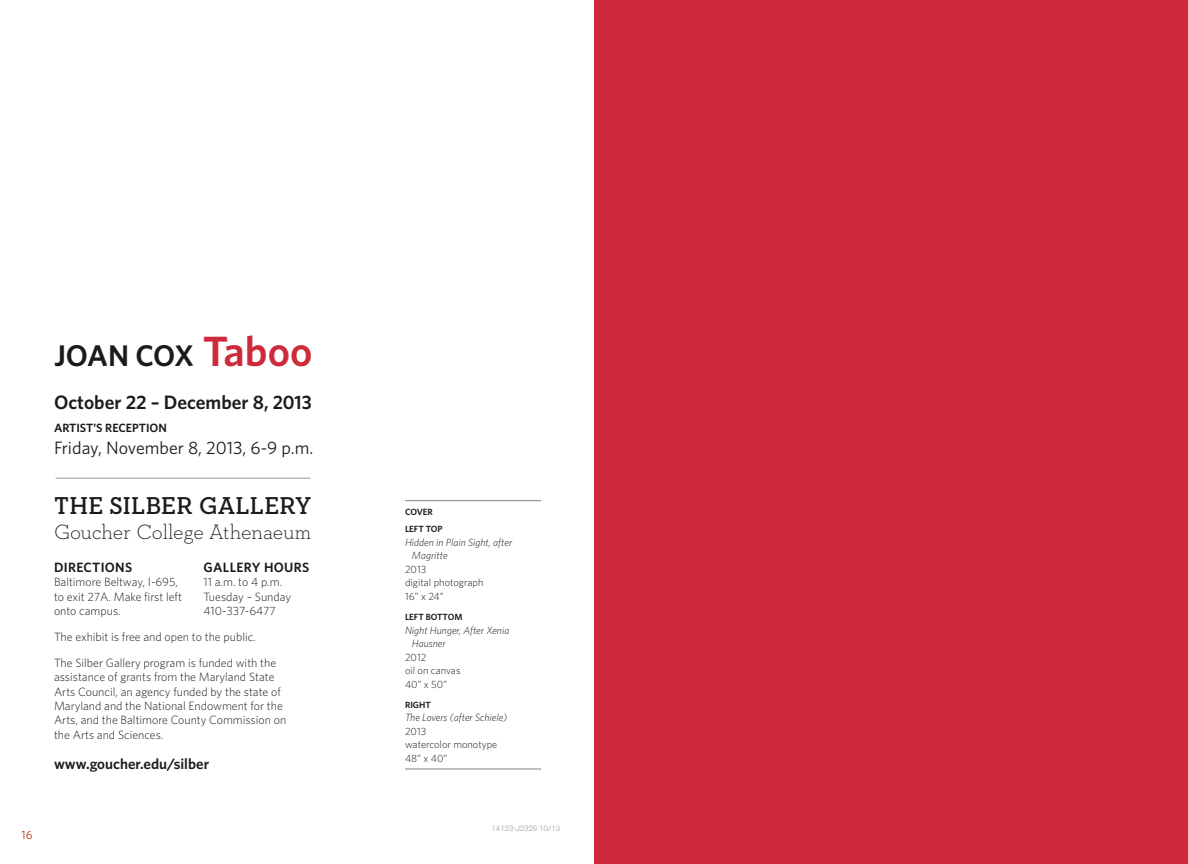
<style>
.page{position:relative;width:1188px;height:864px;background:#fff}
.page>*{position:absolute;margin:0;border:0;box-sizing:border-box;transform-origin:0 0}
.t1{font:600 30px "Whitney";color:#1c1b1a}
.t2{font:600 24.9px "Neutraface Slab Text";letter-spacing:.01em;color:#1c1b1a}
.t3{font:300 21.15px "Neutraface Slab Text";letter-spacing:-.005em;color:#1c1b1a}
.t4{font:600 19.35px "Whitney";color:#1c1b1a}
.t5{font:17.85px "Whitney";color:#1c1b1a}
.t6{font:600 15px "Whitney";color:#1c1b1a}
.t7{font:600 13.5px "Whitney";letter-spacing:.025em;color:#1c1b1a}
.t8{font:300 12px/14.4px "Whitney";color:#1c1b1a}
.t9{font:600 12px "Whitney";color:#1c1b1a}
.t10{font:12px "Whitney";color:#b93118}
.t11{font:italic 300 10.5px/13.5px "Whitney";color:#1c1b1a}
.t12{font:300 10.5px/13.5px "Whitney";color:#1c1b1a}
.t13{font:600 9px/17.9px "Whitney";color:#1c1b1a}
.t14{font:300 7.5px "Akzidenz Grotesk BQ";color:#969798}
.s1{font-size:42.45px;color:#cf2a3b}
</style>
<div class="page">
<div style="left:594px;top:0;width:594px;height:864px;background:#cf2a3b"></div>
<hr style="left:56px;top:478px;width:254px;height:1px;background:#969798">
<hr style="left:405px;top:500px;width:136px;height:1px;background:#818282">
<hr style="left:405px;top:769px;width:136px;height:1px;background:#818282">
<h1 class="t1" style="left:54px;top:338px;width:260px">JOAN COX <span class="s1">TABOO</span></h1>
<h3 class="t4" style="left:54px;top:390px;width:259px">OCTOBER 22 – DECEMBER 8, 2013</h3>
<p class="t9" style="left:54px;top:421px;width:114px">ARTI ST’S REC EPTI ON</p>
<h3 class="t5" style="left:54px;top:437px;width:261px">Friday, November 8, 2013, 6-9 p.m.</h3>
<h2 class="t2" style="left:54px;top:490px;width:259px">THE SILBER GALLERY</h2>
<h3 class="t3" style="left:54px;top:518px;width:259px">Goucher College Athenaeum</h3>
<p class="t7" style="left:204px;top:559px;width:107px">GALLERY HOURS</p>
<p class="t8" style="left:204px;top:575px;width:89px">11 a.m. to 4 p.m.<br>Tuesday – Sunday<br>410-337-6477</p>
<p class="t7" style="left:54px;top:559px;width:80px">DIRECTIONS</p>
<p class="t8" style="left:54px;top:575px;width:130px">Baltimore Beltway, I-695, to exit 27A. Make first left onto campus.</p>
<p class="t8" style="left:54px;top:624px;width:224px;line-height:25.8px">The exhibit is free and open to the public.<br>The Silber Gallery program is funded with the</p>
<p class="t8" style="left:54px;top:670px;width:234px">assistance of grants from the Maryland State Arts Council, an agency funded by the state of Maryland and the National Endowment for the Arts, and the Baltimore County Commission on the Arts and Sciences.</p>
<p class="t6" style="left:54px;top:755px;width:157px">WWW.GOUCHER.EDU/SILBER</p>
<p class="t10" style="left:21px;top:827px;width:13px">16</p>
<p class="t13" style="left:405px;top:502px;width:39px">COVER<br>LEFT TOP</p>
<p class="t11" style="left:412px;top:535px;width:102px;text-indent:-7px">Hidden in Plain Sight, after<br>Magritte</p>
<p class="t12" style="left:405px;top:562px;width:80px">2013<br>digital photograph<br>16” x 24”</p>
<p class="t13" style="left:405px;top:608px;width:59px">LEFT BOTTOM</p>
<p class="t11" style="left:412px;top:623px;width:99px;text-indent:-7px">Night Hunger, After Xenia<br>Hausner</p>
<p class="t12" style="left:405px;top:650px;width:57px">2012<br>oil on canvas<br>40” x 50”</p>
<p class="t13" style="left:405px;top:696px;width:7px">RIGHT</p>
<p class="t11" style="left:405px;top:711px;width:104px">The Lovers (after Schiele)</p>
<p class="t12" style="left:405px;top:724px;width:94px">2013<br>watercolor monotype<br>48” x 40”</p>
<p class="t14" style="left:492px;top:824px;width:70px">14123-J2329 10/13</p>
</div>
